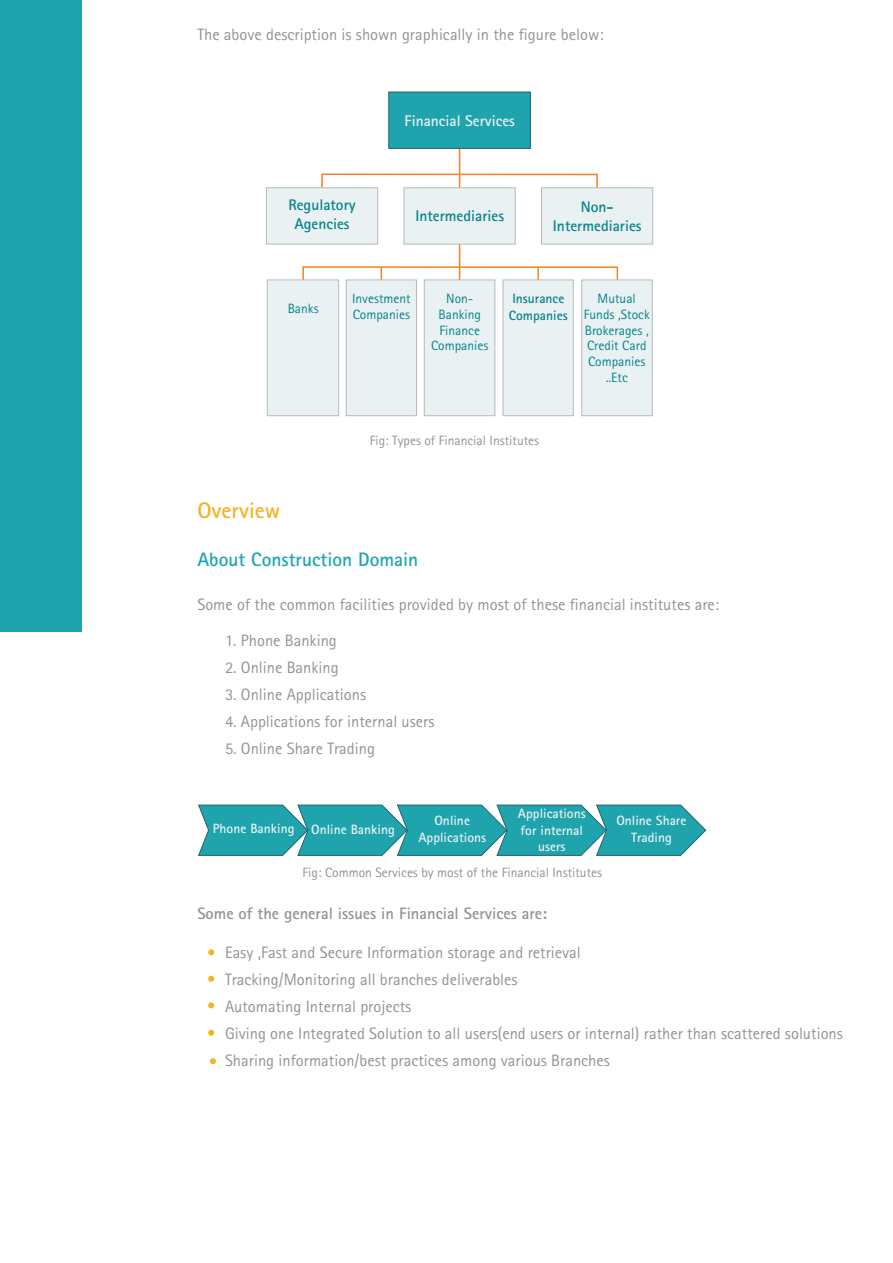
<style>
.page{position:relative;width:893px;height:1263px;background:#fff}
.page>*{position:absolute;margin:0;border:0;box-sizing:border-box;transform-origin:0 0}
.t1{font:700 22.5px "AT Rotis Sans Serif";color:#f5b325}
.t2{font:700 19.5px "AT Rotis Sans Serif";color:#1fa6b0}
.t3{font:16.5px/27px "AT Rotis Sans Serif";color:#949394}
.t4{font:700 16.5px "AT Rotis Sans Serif";color:#949394}
.t5{font:700 15.45px/18.9px "AT Rotis Sans Serif";color:#06838a;text-align:center}
.t6{font:700 15.45px "AT Rotis Sans Serif";color:#e9f1f2}
.t7{font:13.5px/15.8px "AT Rotis Sans Serif";color:#06838a;text-align:center}
.t8{font:700 13.5px/16.6px "AT Rotis Sans Serif";color:#e9f1f2;text-align:center}
.t9{font:13.5px "AT Rotis Sans Serif";color:#949394}
.t10{font:700 13.5px/16.6px "AT Rotis Sans Serif";color:#06838a}
</style>
<div class="page">
<div style="left:321px;top:174px;width:277px;height:15px;border:2px solid #f58220"></div>
<hr style="left:459px;top:174px;width:1px;height:107px;background:#f58220">
<div style="left:0;top:0;width:81px;height:631px;background:#1fa3ac"></div>
<svg style="left:388px;top:92px;width:143px;height:82px"></svg>
<div style="left:266px;top:187px;width:112px;height:57px;background:#e9f1f2"></div>
<svg style="left:404px;top:187px;width:112px;height:57px;background:#e7eeef"></svg>
<div style="left:541px;top:187px;width:112px;height:57px;background:#e9f1f2"></div>
<svg style="left:198px;top:805px;width:508px;height:51px;background:#33a8b0"></svg>
<svg style="left:208px;top:949px;width:6px;height:6px"></svg>
<svg style="left:208px;top:976px;width:6px;height:6px"></svg>
<svg style="left:208px;top:1002px;width:6px;height:6px"></svg>
<svg style="left:208px;top:1030px;width:6px;height:6px"></svg>
<svg style="left:210px;top:1058px;width:6px;height:6px"></svg>
<div style="left:302px;top:266px;width:316px;height:15px;border:2px solid #f58220"></div>
<div style="left:267px;top:280px;width:72px;height:136px;background:#e9f1f2"></div>
<svg style="left:346px;top:267px;width:71px;height:149px;background:#e9efef"></svg>
<div style="left:424px;top:280px;width:71px;height:136px;background:#e9f1f2"></div>
<svg style="left:503px;top:267px;width:71px;height:149px;background:#e9efef"></svg>
<div style="left:581px;top:280px;width:72px;height:136px;background:#e9f1f2"></div>
<p class="t3" style="left:197px;top:22px;width:408px">The above description is shown graphically in the figure below:</p>
<p class="t5" style="left:288px;top:197px;width:69px">Regulatory<br>Agencies</p>
<p class="t6" style="left:405px;top:114px;width:112px">Financial Services</p>
<p class="t5" style="left:415px;top:208px;width:90px">Intermediaries</p>
<p class="t5" style="left:553px;top:198px;width:90px">Non-<br>Intermediaries</p>
<p class="t7" style="left:288px;top:302px;width:32px">Banks</p>
<p class="t7" style="left:352px;top:292px;width:60px;text-align:left">Investment<br>Companies</p>
<p class="t7" style="left:431px;top:292px;width:59px">Non-<br>Banking<br>Finance<br>Companies</p>
<p class="t10" style="left:509px;top:291px;width:60px">Insurance<br>Companies</p>
<p class="t7" style="left:584px;top:292px;width:67px">Mutual<br>Funds ,Stock<br>Brokerages ,<br>Credit Card<br>Companies ..Etc</p>
<h1 class="t1" style="left:197px;top:501px;width:84px">Overview</h1>
<p class="t9" style="left:370px;top:435px;width:171px">Fig: Types of Financial Institutes</p>
<p class="t2" style="left:197px;top:551px;width:223px">About Construction Domain</p>
<p class="t3" style="left:197px;top:592px;width:523px">Some of the common facilities provided by most of these financial institutes are:</p>
<p class="t3" style="left:225px;top:628px;width:113px">1. Phone Banking</p>
<p class="t3" style="left:225px;top:655px;width:115px">2. Online Banking</p>
<p class="t3" style="left:225px;top:682px;width:143px">3. Online Applications</p>
<p class="t3" style="left:225px;top:709px;width:211px">4. Applications for internal users</p>
<p class="t3" style="left:225px;top:736px;width:152px">5. Online Share Trading</p>
<p class="t8" style="left:213px;top:822px;width:183px">Phone Banking Online Banking</p>
<p class="t8" style="left:418px;top:814px;width:69px">Online<br>Applications</p>
<p class="t8" style="left:518px;top:807px;width:69px">Applications for internal users</p>
<p class="t8" style="left:616px;top:814px;width:71px">Online Share<br>Trading</p>
<p class="t9" style="left:302px;top:867px;width:301px">Fig: Common Services by most of the Financial Institutes</p>
<p class="t4" style="left:197px;top:907px;width:351px">Some of the general issues in Financial Services are:</p>
<p class="t3" style="left:225px;top:940px;width:619px">Easy ,Fast and Secure Information storage and retrieval<br>Tracking/Monitoring all branches deliverables<br>Automating Internal projects<br>Giving one Integrated Solution to all users(end users or internal) rather than scattered solutions Sharing information/best practices among various Branches</p>
</div>
